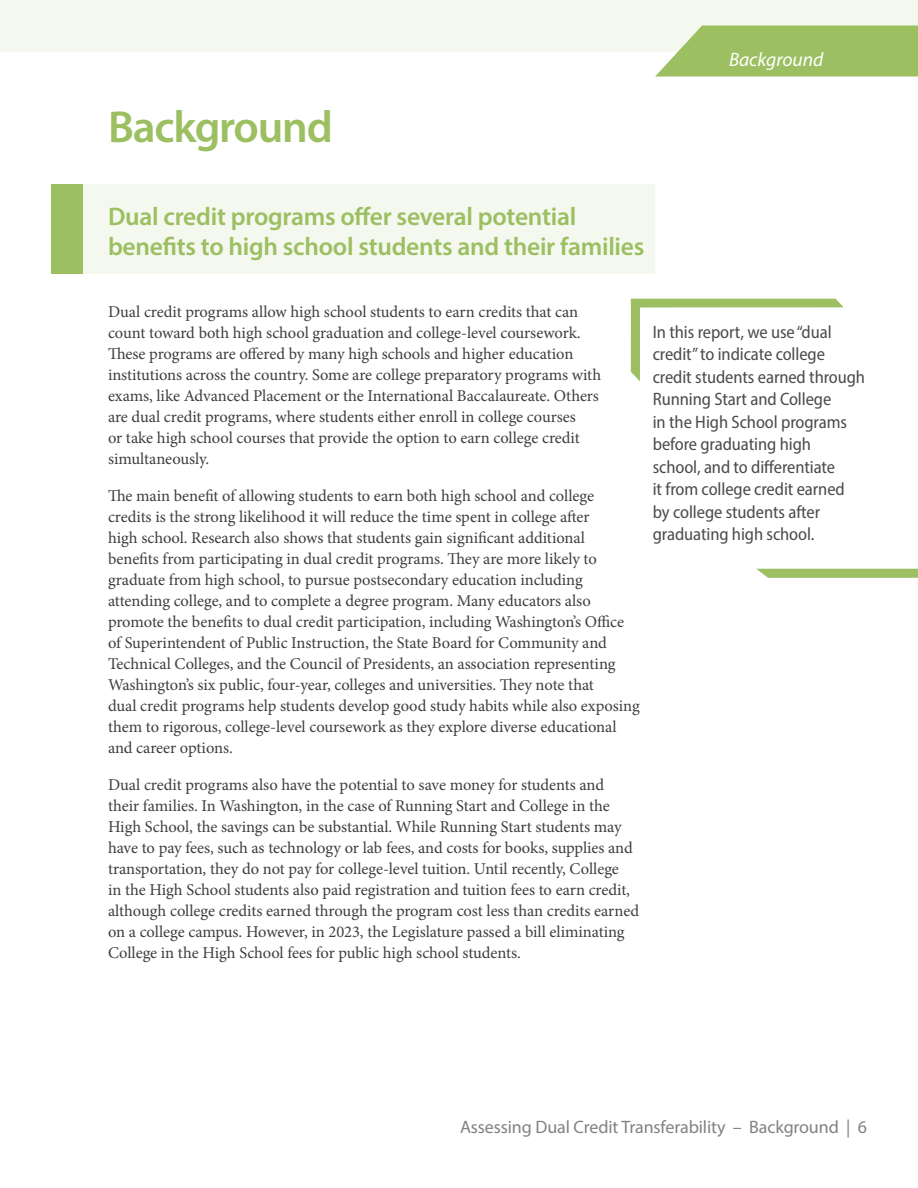
<style>
.page{position:relative;width:918px;height:1188px;background:#fff}
.page>*{position:absolute;margin:0;border:0;box-sizing:border-box;transform-origin:0 0}
.t1{font:600 45px "Myriad Pro";letter-spacing:-.025em;color:#9bbf61}
.t2{font:600 25.5px/30px "Myriad Pro";letter-spacing:-.01em;color:#9bbf61}
.t3{font:italic 19.5px "Myriad Pro";color:#fff}
.t4{font:semi-condensed 18px/22.5px "Myriad Pro";letter-spacing:-.005em;color:#4b4c4d}
.t5{font:18px "Myriad Pro";letter-spacing:-.005em;color:#808285}
.t6{font:16.5px/21px "Minion Pro";letter-spacing:-.005em;color:#3e3e3f}
</style>
<div class="page">
<div style="left:0;top:0;width:918px;height:51px;background:#f4f8ee"></div>
<svg style="left:655px;top:26px;width:263px;height:51px"></svg>
<div style="left:51px;top:184px;width:603px;height:89px;background:#f4f8ee"></div>
<div style="left:51px;top:184px;width:31px;height:90px;background:#9bbf61"></div>
<svg style="left:631px;top:299px;width:213px;height:82px"></svg>
<svg style="left:756px;top:569px;width:162px;height:9px"></svg>
<h1 class="t1" style="left:108px;top:98px;width:226px">Background</h1>
<p class="t3" style="left:729px;top:47px;width:96px">Background</p>
<h2 class="t2" style="left:108px;top:201px;width:538px">Dual credit programs offer several potential benefits to high school students and their families</h2>
<p class="t6" style="left:108px;top:301px;width:495px">Dual credit programs allow high school students to earn credits that can count toward both high school graduation and college-level coursework.<br>These programs are offered by many high schools and higher education institutions across the country. Some are college preparatory programs with exams, like Advanced Placement or the International Baccalaureate. Others are dual credit programs, where students either enroll in college courses<br>or take high school courses that provide the option to earn college credit simultaneously.</p>
<p class="t6" style="left:108px;top:485px;width:533px">The main benefit of allowing students to earn both high school and college credits is the strong likelihood it will reduce the time spent in college after<br>high school. Research also shows that students gain significant additional benefits from participating in dual credit programs. They are more likely to graduate from high school, to pursue postsecondary education including attending college, and to complete a degree program. Many educators also promote the benefits to dual credit participation, including Washington’s Office of Superintendent of Public Instruction, the State Board for Community and Technical Colleges, and the Council of Presidents, an association representing Washington’s six public, four-year, colleges and universities. They note that<br>dual credit programs help students develop good study habits while also exposing them to rigorous, college-level coursework as they explore diverse educational and career options.</p>
<p class="t6" style="left:108px;top:775px;width:533px">Dual credit programs also have the potential to save money for students and their families. In Washington, in the case of Running Start and College in the High School, the savings can be substantial. While Running Start students may have to pay fees, such as technology or lab fees, and costs for books, supplies and transportation, they do not pay for college-level tuition. Until recently, College<br>in the High School students also paid registration and tuition fees to earn credit, although college credits earned through the program cost less than credits earned on a college campus. However, in 2023, the Legislature passed a bill eliminating College in the High School fees for public high school students.</p>
<p class="t4" style="left:653px;top:320px;width:214px">In this report, we use “dual credit” to indicate college credit students earned through<br>Running Start and College<br>in the High School programs before graduating high<br>school, and to differentiate<br>it from college credit earned by college students after graduating high school.</p>
<p class="t5" style="left:460px;top:1116px;width:408px">Assessing Dual Credit Transferability – Background | 6</p>
</div>
